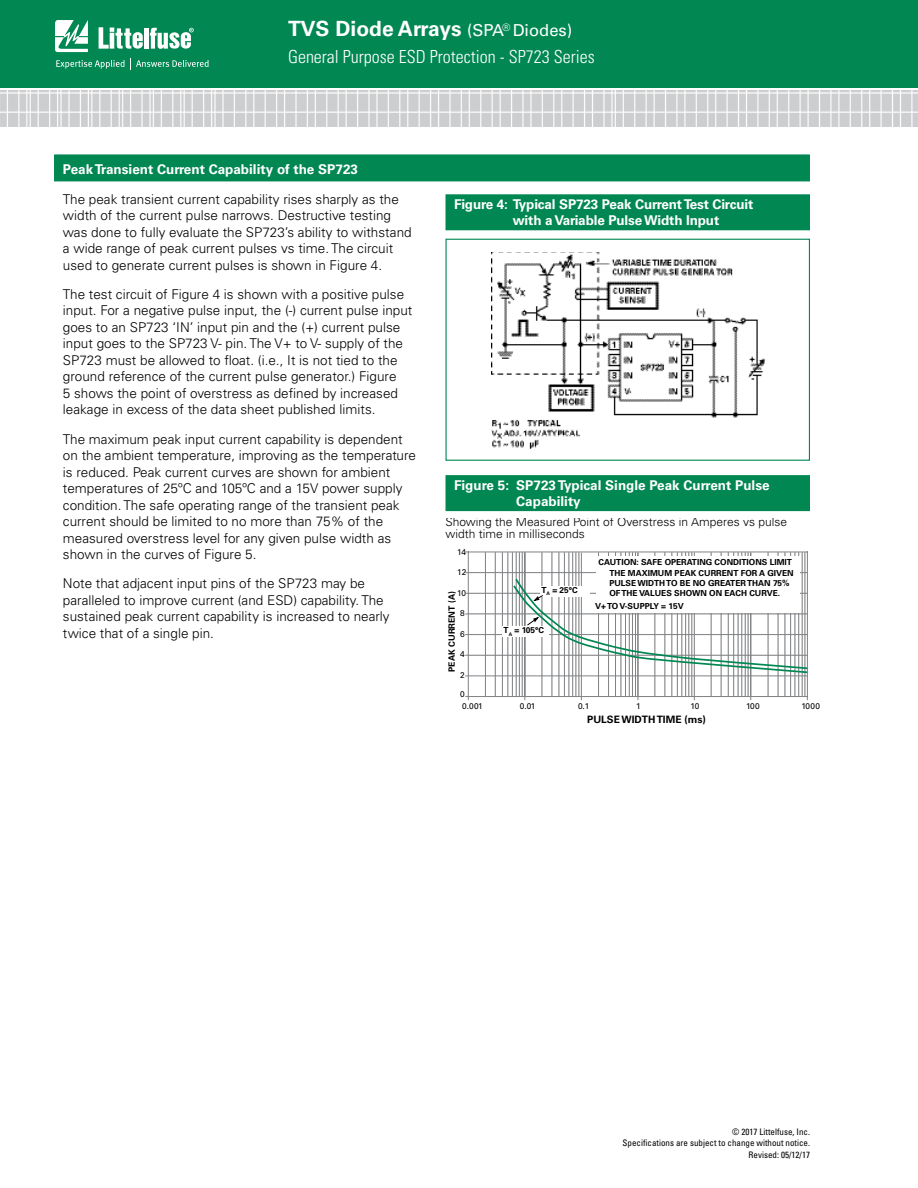
<style>
.page{position:relative;width:918px;height:1188px;background:#fff}
.page>*{position:absolute;margin:0;border:0;box-sizing:border-box;transform-origin:0 0}
.t1{font:700 21px "Univers LT Std";color:#fff}
.t2{font:300 condensed 18px "Univers LT Std";color:#fff}
.t3{font:300 13.5px/16.5px "Univers LT Std";color:#000}
.t4{font:700 13.5px/16.5px "Univers LT Std";letter-spacing:-.005em;color:#fff}
.t5{font:300 12px/12px "Univers LT Std";color:#000}
.t6{font:700 10.2px "Univers LT Std";color:#000}
.t7{font:condensed 9px/10.8px "Univers LT Std";color:#000;text-align:right}
.t8{font:700 8.7px "Univers LT Std";color:#000}
.t9{font:700 8.4px/11.2px "Univers LT Std";color:#000;text-align:right}
.t10{font:8.4px "Univers LT Std";letter-spacing:-.045em;color:#000}
.s1{font-weight:400;font-size:16.5px}
</style>
<div class="page">
<div style="left:0;top:0;width:918px;height:88px;background:#008752"></div>
<img style="left:0;top:91px;width:918px;height:36px">
<svg style="left:55px;top:20px;width:33px;height:32px"></svg>
<hr style="left:144px;top:28px;width:4px;height:21px;background:#fff">
<svg style="left:150px;top:28px;width:44px;height:21px"></svg>
<svg style="left:99px;top:27px;width:44px;height:22px"></svg>
<svg style="left:56px;top:58px;width:153px;height:11px"></svg>
<div style="left:54px;top:154px;width:756px;height:27px;background:#008752"></div>
<img style="left:491px;top:252px;width:273px;height:197px">
<div style="left:446px;top:239px;width:364px;height:222px;border:1px solid #008752"></div>
<hr style="left:581px;top:553px;width:1px;height:144px;background:#808285">
<hr style="left:495px;top:552px;width:1px;height:145px;background:#808285">
<hr style="left:512px;top:552px;width:1px;height:145px;background:#808285">
<hr style="left:519px;top:552px;width:1px;height:145px;background:#808285">
<hr style="left:522px;top:552px;width:1px;height:145px;background:#808285">
<hr style="left:485px;top:552px;width:1px;height:145px;background:#808285">
<hr style="left:502px;top:552px;width:1px;height:145px;background:#808285">
<hr style="left:508px;top:552px;width:1px;height:145px;background:#808285">
<hr style="left:516px;top:552px;width:1px;height:145px;background:#808285">
<hr style="left:525px;top:552px;width:1px;height:145px;background:#808285">
<hr style="left:552px;top:552px;width:1px;height:145px;background:#808285">
<hr style="left:569px;top:552px;width:1px;height:145px;background:#808285">
<hr style="left:576px;top:552px;width:1px;height:145px;background:#808285">
<hr style="left:579px;top:552px;width:1px;height:145px;background:#808285">
<hr style="left:542px;top:552px;width:1px;height:145px;background:#808285">
<hr style="left:559px;top:552px;width:1px;height:145px;background:#808285">
<hr style="left:564px;top:552px;width:1px;height:145px;background:#808285">
<hr style="left:572px;top:552px;width:1px;height:145px;background:#808285">
<hr style="left:608px;top:552px;width:1px;height:145px;background:#808285">
<hr style="left:625px;top:552px;width:1px;height:145px;background:#808285">
<hr style="left:632px;top:552px;width:1px;height:145px;background:#808285">
<hr style="left:635px;top:552px;width:1px;height:145px;background:#808285">
<hr style="left:598px;top:552px;width:1px;height:145px;background:#808285">
<hr style="left:615px;top:552px;width:1px;height:145px;background:#808285">
<hr style="left:621px;top:552px;width:1px;height:145px;background:#808285">
<hr style="left:629px;top:552px;width:1px;height:145px;background:#808285">
<hr style="left:694px;top:553px;width:1px;height:144px;background:#808285">
<hr style="left:665px;top:552px;width:1px;height:145px;background:#808285">
<hr style="left:682px;top:552px;width:1px;height:145px;background:#808285">
<hr style="left:689px;top:552px;width:1px;height:145px;background:#808285">
<hr style="left:692px;top:552px;width:1px;height:145px;background:#808285">
<hr style="left:655px;top:552px;width:1px;height:145px;background:#808285">
<hr style="left:672px;top:552px;width:1px;height:145px;background:#808285">
<hr style="left:677px;top:552px;width:1px;height:145px;background:#808285">
<hr style="left:685px;top:552px;width:1px;height:145px;background:#808285">
<hr style="left:468px;top:572px;width:339px;height:1px;background:#808285">
<hr style="left:468px;top:593px;width:339px;height:1px;background:#808285">
<hr style="left:468px;top:614px;width:339px;height:1px;background:#808285">
<hr style="left:468px;top:634px;width:339px;height:1px;background:#808285">
<hr style="left:468px;top:655px;width:339px;height:1px;background:#808285">
<hr style="left:468px;top:676px;width:339px;height:1px;background:#808285">
<hr style="left:638px;top:553px;width:1px;height:144px;background:#808285">
<hr style="left:751px;top:553px;width:1px;height:144px;background:#808285">
<hr style="left:721px;top:552px;width:1px;height:145px;background:#808285">
<hr style="left:738px;top:552px;width:1px;height:145px;background:#808285">
<hr style="left:745px;top:552px;width:1px;height:145px;background:#808285">
<hr style="left:748px;top:552px;width:1px;height:145px;background:#808285">
<hr style="left:711px;top:552px;width:1px;height:145px;background:#808285">
<hr style="left:728px;top:552px;width:1px;height:145px;background:#808285">
<hr style="left:733px;top:552px;width:1px;height:145px;background:#808285">
<hr style="left:742px;top:552px;width:1px;height:145px;background:#808285">
<hr style="left:750px;top:553px;width:1px;height:144px;background:#808285">
<hr style="left:778px;top:552px;width:1px;height:145px;background:#808285">
<hr style="left:795px;top:552px;width:1px;height:145px;background:#808285">
<hr style="left:802px;top:552px;width:1px;height:145px;background:#808285">
<hr style="left:805px;top:552px;width:1px;height:145px;background:#808285">
<hr style="left:768px;top:552px;width:1px;height:145px;background:#808285">
<hr style="left:785px;top:552px;width:1px;height:145px;background:#808285">
<hr style="left:790px;top:552px;width:1px;height:145px;background:#808285">
<hr style="left:798px;top:552px;width:1px;height:145px;background:#808285">
<div style="left:596px;top:556px;width:204px;height:56px;background:#fff"></div>
<div style="left:502px;top:626px;width:47px;height:11px;background:#fff"></div>
<svg style="left:513px;top:578px;width:294px;height:96px"></svg>
<hr style="left:468px;top:552px;width:1px;height:145px;background:#808285">
<hr style="left:468px;top:552px;width:339px;height:1px;background:#808285">
<hr style="left:468px;top:696px;width:339px;height:1px;background:#808285">
<hr style="left:807px;top:552px;width:1px;height:145px;background:#808285">
<div style="left:446px;top:480px;width:364px;height:38px;background:linear-gradient(to right,#fff,#fff)"></div>
<div style="left:446px;top:475px;width:364px;height:36px;background:#008752"></div>
<div style="left:446px;top:194px;width:364px;height:36px;background:#008752"></div>
<h1 class="t1" style="left:288px;top:16px;width:286px">TVS Diode Arrays <span class="s1">(SPA</span><sup>®</sup> <span class="s1">Diodes)</span></h1>
<h2 class="t2" style="left:288px;top:45px;width:308px">General Purpose ESD Protection - SP723 Series</h2>
<p class="t4" style="left:63px;top:161px;width:297px">Peak Transient Current Capability of the SP723</p>
<p class="t3" style="left:63px;top:191px;width:350px">The peak transient current capability rises sharply as the width of the current pulse narrows. Destructive testing was done to fully evaluate the SP723’s ability to withstand a wide range of peak current pulses vs time. The circuit used to generate current pulses is shown in Figure 4.</p>
<p class="t3" style="left:63px;top:286px;width:351px">The test circuit of Figure 4 is shown with a positive pulse input. For a negative pulse input, the (-) current pulse input goes to an SP723 ‘IN’ input pin and the (+) current pulse input goes to the SP723 V- pin. The V+ to V- supply of the SP723 must be allowed to float. (i.e., It is not tied to the ground reference of the current pulse generator.) Figure<br>5 shows the point of overstress as defined by increased leakage in excess of the data sheet published limits.</p>
<p class="t3" style="left:63px;top:431px;width:355px">The maximum peak input current capability is dependent on the ambient temperature, improving as the temperature is reduced. Peak current curves are shown for ambient temperatures of 25ºC and 105ºC and a 15V power supply condition. The safe operating range of the transient peak current should be limited to no more than 75% of the measured overstress level for any given pulse width as shown in the curves of Figure 5.</p>
<p class="t3" style="left:63px;top:575px;width:328px">Note that adjacent input pins of the SP723 may be paralleled to improve current (and ESD) capability. The sustained peak current capability is increased to nearly twice that of a single pin.</p>
<p class="t4" style="left:513px;top:196px;width:242px;text-indent:-59px">Figure 4: Typical SP723 Peak Current Test Circuit with a Variable Pulse Width Input</p>
<p class="t4" style="left:516px;top:477px;width:255px;text-indent:-62px">Figure 5: SP723 Typical Single Peak Current Pulse<br>Capability</p>
<p class="t5" style="left:446px;top:516px;width:343px">Showing the Measured Point of Overstress in Amperes vs pulse width time in milliseconds</p>
<p class="t10" style="left:457px;top:547px;width:10px">14</p>
<p class="t10" style="left:457px;top:567px;width:11px">12</p>
<p class="t10" style="left:457px;top:588px;width:10px">10</p>
<p class="t10" style="left:460px;top:608px;width:6px">8</p>
<p class="t10" style="left:460px;top:629px;width:6px">6</p>
<p class="t10" style="left:460px;top:649px;width:6px">4</p>
<p class="t10" style="left:460px;top:670px;width:6px">2</p>
<p class="t10" style="left:460px;top:690px;width:6px">0</p>
<p class="t8" style="left:447px;top:672px;width:82px;rotate:-90deg">PEAK CURRENT (A)</p>
<p class="t9" style="left:541px;top:584px;width:38px">T<sub>A</sub> = 25°C</p>
<p class="t9" style="left:504px;top:625px;width:42px">T<sub>A</sub> = 105°C</p>
<p class="t9" style="left:599px;top:557px;width:197px">CAUTION: SAFE OPERATING CONDITIONS LIMIT<br>THE MAXIMUM PEAK CURRENT FOR A GIVEN</p>
<p class="t9" style="left:609px;top:579px;width:182px;line-height:10.1px;text-align:left">PULSE WIDTH TO BE NO GREATER THAN 75%<br>OF THE VALUES SHOWN ON EACH CURVE.</p>
<p class="t9" style="left:595px;top:601px;width:90px">V+ TO V-SUPPLY = 15V</p>
<p class="t10" style="left:462px;top:701px;width:22px">0.001</p>
<p class="t10" style="left:520px;top:701px;width:17px">0.01</p>
<p class="t10" style="left:578px;top:701px;width:13px">0.1</p>
<p class="t10" style="left:636px;top:701px;width:6px">1</p>
<p class="t10" style="left:691px;top:701px;width:10px">10</p>
<p class="t6" style="left:587px;top:714px;width:120px">PULSE WIDTH TIME (ms)</p>
<p class="t10" style="left:746px;top:701px;width:15px">100</p>
<p class="t10" style="left:801px;top:701px;width:20px">1000</p>
<p class="t7" style="left:623px;top:1126px;width:189px">© 2017 Littelfuse, Inc.<br>Specifications are subject to change without notice.</p>
<p class="t7" style="left:749px;top:1149px;width:63px">Revised: 05/12/17</p>
</div>
